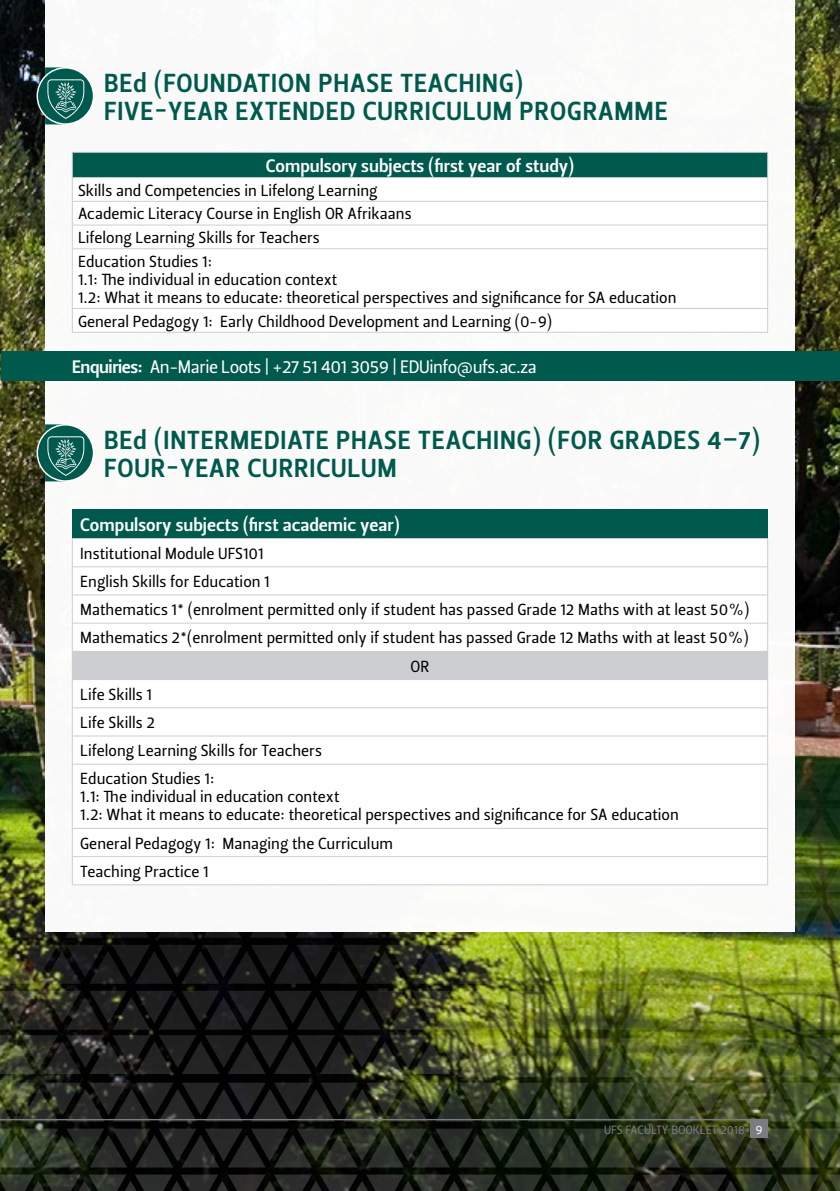
<style>
.page{position:relative;width:840px;height:1191px;background:#fff}
.page>*{position:absolute;margin:0;border:0;box-sizing:border-box;transform-origin:0 0}
.t1{font:26px "Leitura Sans Grot 3";letter-spacing:.035em;color:#00594d}
.t2{font:18px "Leitura Sans Grot 3";color:#fff}
.t3{font:18px "Leitura Sans Grot 2";letter-spacing:-.025em;color:#fff}
.t4{font:16px "Leitura Sans Grot 2";color:#000}
.t5{font:12.4px "Leitura Sans Grot 2";color:#fff}
.t6{font:12px "Leitura Sans Grot 2";color:#797c82}
.s1{font-family:"Leitura Sans Grot 3"}
</style>
<div class="page">
<img style="left:0;top:0;width:839px;height:1174px">
<img style="left:0;top:944px;width:839px;height:39px">
<img style="left:0;top:990px;width:839px;height:39px">
<svg style="left:0;top:1128px;width:839px;height:39px;background:#262c1f"></svg>
<svg style="left:0;top:1174px;width:839px;height:17px;background:#23261f"></svg>
<svg style="left:0;top:1035px;width:839px;height:86px;background:#343b21"></svg>
<img style="left:0;top:898px;width:839px;height:39px">
<div style="left:749px;top:1119px;width:18px;height:19px;background:#797c82"></div>
<hr style="left:0;top:1119px;width:767px;height:1px;background:#797c82">
<div style="left:45px;top:0;width:749px;height:931px;background:#fff"></div>
<div style="left:1px;top:351px;width:838px;height:29px;background:#00594d"></div>
<div style="left:72px;top:152px;width:695px;height:26px;background:#00594d"></div>
<svg style="left:73px;top:224px;width:693px;height:108px"></svg>
<hr style="left:72px;top:152px;width:695px;height:1px;background:#cdced1">
<hr style="left:72px;top:177px;width:695px;height:1px;background:#cdced1">
<hr style="left:72px;top:201px;width:695px;height:1px;background:#cdced1">
<hr style="left:72px;top:225px;width:695px;height:1px;background:#cdced1">
<svg style="left:72px;top:153px;width:1px;height:95px"></svg>
<hr style="left:72px;top:248px;width:695px;height:1px;background:#cdced1">
<hr style="left:72px;top:249px;width:1px;height:59px;background:#cdced1">
<hr style="left:766px;top:249px;width:1px;height:59px;background:#cdced1">
<hr style="left:72px;top:308px;width:695px;height:1px;background:#cdced1">
<svg style="left:72px;top:309px;width:1px;height:23px"></svg>
<hr style="left:72px;top:332px;width:695px;height:1px;background:#cdced1">
<div style="left:72px;top:509px;width:695px;height:29px;background:#00594d"></div>
<hr style="left:72px;top:538px;width:695px;height:1px;background:#cdced1">
<svg style="left:0;top:539px;width:839px;height:261px"></svg>
<hr style="left:72px;top:764px;width:695px;height:1px;background:#cdced1">
<hr style="left:72px;top:764px;width:1px;height:64px;background:#cdced1">
<hr style="left:766px;top:764px;width:1px;height:64px;background:#cdced1">
<svg style="left:0;top:808px;width:839px;height:83px"></svg>
<hr style="left:72px;top:884px;width:695px;height:1px;background:#cdced1">
<svg style="left:30px;top:68px;width:57px;height:56px"></svg>
<svg style="left:37px;top:68px;width:56px;height:56px"></svg>
<div style="left:37px;top:67px;width:57px;height:58px;border:1px solid #fff;border-radius:50%"></div>
<svg style="left:45px;top:67px;width:39px;height:57px;background:#377c73"></svg>
<svg style="left:30px;top:425px;width:57px;height:56px"></svg>
<svg style="left:37px;top:425px;width:56px;height:56px"></svg>
<div style="left:37px;top:424px;width:57px;height:58px;border:1px solid #fff;border-radius:50%"></div>
<svg style="left:45px;top:424px;width:39px;height:57px;background:#377c73"></svg>
<p class="t1" style="left:104px;top:65px;width:420px">BEd (FOUNDATION PHASE TEACHING)</p>
<p class="t1" style="left:104px;top:93px;width:564px">FIVE-YEAR EXTENDED CURRICULUM PROGRAMME</p>
<p class="t2" style="left:266px;top:153px;width:309px">Compulsory subjects (first year of study)</p>
<p class="t4" style="left:78px;top:179px;width:301px">Skills and Competencies in Lifelong Learning</p>
<p class="t4" style="left:78px;top:203px;width:335px">Academic Literacy Course in English OR Afrikaans</p>
<p class="t4" style="left:78px;top:227px;width:243px">Lifelong Learning Skills for Teachers</p>
<p class="t4" style="left:78px;top:250px;width:135px">Education Studies 1:</p>
<p class="t4" style="left:78px;top:268px;width:260px">1.1: The individual in education context</p>
<p class="t4" style="left:78px;top:286px;width:599px">1.2: What it means to educate: theoretical perspectives and significance for SA education</p>
<p class="t4" style="left:78px;top:310px;width:475px">General Pedagogy 1: Early Childhood Development and Learning (0-9)</p>
<p class="t3" style="left:72px;top:354px;width:466px"><span class="s1">Enquiries:</span> An-Marie Loots | +27 51 401 3059 | EDUinfo@ufs.ac.za</p>
<p class="t1" style="left:104px;top:422px;width:656px">BEd (INTERMEDIATE PHASE TEACHING) (FOR GRADES 4–7)</p>
<p class="t1" style="left:104px;top:450px;width:294px">FOUR-YEAR CURRICULUM</p>
<p class="t2" style="left:80px;top:512px;width:321px">Compulsory subjects (first academic year)</p>
<p class="t4" style="left:80px;top:542px;width:185px">Institutional Module UFS101</p>
<p class="t4" style="left:80px;top:570px;width:191px">English Skills for Education 1</p>
<p class="t4" style="left:80px;top:599px;width:670px">Mathematics 1* (enrolment permitted only if student has passed Grade 12 Maths with at least 50%)</p>
<p class="t4" style="left:80px;top:627px;width:669px">Mathematics 2*(enrolment permitted only if student has passed Grade 12 Maths with at least 50%)</p>
<p class="t4" style="left:410px;top:655px;width:20px">OR</p>
<p class="t4" style="left:80px;top:683px;width:73px">Life Skills 1</p>
<p class="t4" style="left:80px;top:711px;width:76px">Life Skills 2</p>
<p class="t4" style="left:80px;top:740px;width:243px">Lifelong Learning Skills for Teachers</p>
<p class="t4" style="left:80px;top:768px;width:135px">Education Studies 1:</p>
<p class="t4" style="left:80px;top:786px;width:260px">1.1: The individual in education context</p>
<p class="t4" style="left:80px;top:804px;width:599px">1.2: What it means to educate: theoretical perspectives and significance for SA education</p>
<p class="t4" style="left:80px;top:832px;width:314px">General Pedagogy 1: Managing the Curriculum</p>
<p class="t4" style="left:80px;top:860px;width:130px">Teaching Practice 1</p>
<p class="t6" style="left:603px;top:1121px;width:142px">UFS FACULTY BOOKLET 2018</p>
<p class="t5" style="left:755px;top:1121px;width:9px">9</p>
</div>
